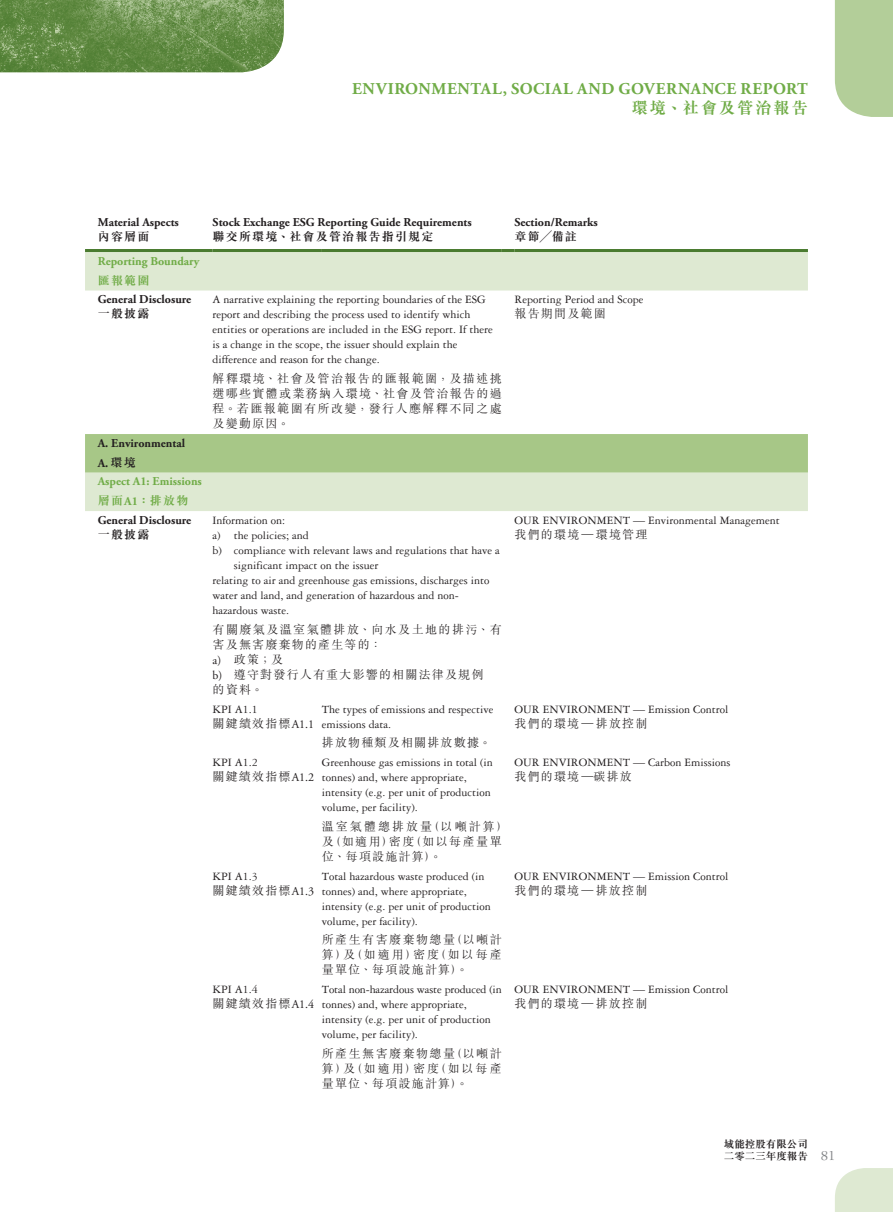
<style>
.page{position:relative;width:893px;height:1212px;background:#fff}
.page>*{position:absolute;margin:0;border:0;box-sizing:border-box;transform-origin:0 0}
.t1{font:700 16.5px "Adobe Garamond Pro";letter-spacing:.035em;color:#70ac47}
.t2{font:700 16.5px "M Sung HK";letter-spacing:.1em;color:#70ac47}
.t3{font:15px "Garamond 3 LT Std";color:#808285}
.t4{font:12px/15px "Garamond 3 LT Std";color:#231f20}
.t5{font:300 12px/15px "M Sung HK";letter-spacing:.1em;color:#231f20;text-align:justify}
.t6{font:700 12px "Adobe Garamond Pro";color:#231f20}
.t7{font:700 12px/19.2px "Adobe Garamond Pro";color:#70ac47}
.t8{font:300 12px/15px "M Sung HK";letter-spacing:.125em;color:#231f20}
.t9{font:700 12px "M Sung HK";letter-spacing:.1em;color:#231f20}
.t10{font:700 12px "M Sung HK";letter-spacing:.1em;color:#70ac47}
.t11{font:700 10.5px/12.6px "M Sung HK";color:#231f20}
.s1{color:#231f20}
.s2{font-family:"M Sung HK";color:#231f20}
.s3{font-family:"Adobe Garamond Pro"}
.s4{font-family:"Adobe Garamond Pro";font-weight:400}
</style>
<div class="page">
<div style="left:835px;top:0;width:58px;height:117px;background:#b3ce99"></div>
<svg style="left:835px;top:1168px;width:58px;height:44px;background:#e0ead5"></svg>
<img style="left:0;top:0;width:284px;height:72px">
<svg style="left:85px;top:252px;width:723px;height:259px"></svg>
<div style="left:85px;top:434px;width:723px;height:38px;background:#a7c787"></div>
<hr style="left:85px;top:249px;width:128px;height:3px;background:#4a7b30">
<hr style="left:213px;top:249px;width:109px;height:3px;background:#4a7b30">
<hr style="left:322px;top:249px;width:180px;height:3px;background:#4a7b30">
<svg style="left:502px;top:249px;width:12px;height:3px"></svg>
<hr style="left:514px;top:249px;width:294px;height:3px;background:#4a7b30">
<h1 class="t1" style="left:352px;top:79px;width:457px">Environmental, Social and Governance Report</h1>
<h1 class="t2" style="left:631px;top:100px;width:178px">環境、社會及管治報告</h1>
<p class="t6" style="left:98px;top:215px;width:83px">Material Aspects</p>
<p class="t6" style="left:213px;top:215px;width:261px">Stock Exchange ESG Reporting Guide Requirements</p>
<p class="t6" style="left:514px;top:215px;width:85px">Section/Remarks</p>
<p class="t9" style="left:98px;top:231px;width:53px">內容層面</p>
<p class="t9" style="left:213px;top:231px;width:222px">聯交所環境、社會及管治報告指引規定</p>
<p class="t9" style="left:514px;top:231px;width:64px">章節╱備註</p>
<p class="t7" style="left:98px;top:252px;width:104px">Reporting Boundary</p>
<p class="t10" style="left:98px;top:274px;width:53px">匯報範圍</p>
<p class="t6" style="left:98px;top:293px;width:95px">General Disclosure</p>
<p class="t9" style="left:98px;top:308px;width:53px">一般披露</p>
<p class="t4" style="left:213px;top:292px;width:282px">A narrative explaining the reporting boundaries of the ESG report and describing the process used to identify which entities or operations are included in the ESG report. If there is a change in the scope, the issuer should explain the difference and reason for the change.</p>
<p class="t4" style="left:514px;top:292px;width:130px">Reporting Period and Scope</p>
<p class="t5" style="left:514px;top:306px;width:93px">報告期間及範圍</p>
<p class="t7" style="left:98px;top:434px;width:106px"><span class="s1">A. Environmental<br>a.</span> <span class="s2">環境<br></span>Aspect A1: Emissions</p>
<p class="t10" style="left:98px;top:495px;width:92px">層面<span class="s3">a1</span>：排放物</p>
<p class="t6" style="left:98px;top:513px;width:95px">General Disclosure</p>
<p class="t9" style="left:98px;top:528px;width:53px">一般披露</p>
<p class="t5" style="left:213px;top:371px;width:291px">解釋環境、社會及管治報告的匯報範圍，及描述挑選哪些實體或業務納入環境、社會及管治報告的過程。若匯報範圍有所改變，發行人應解釋不同之處及變動原因。</p>
<p class="t4" style="left:213px;top:513px;width:74px">Information on:</p>
<p class="t4" style="left:213px;top:528px;width:98px">a) the policies; and</p>
<p class="t4" style="left:213px;top:543px;width:289px">b) compliance with relevant laws and regulations that have a</p>
<p class="t4" style="left:234px;top:558px;width:146px">significant impact on the issuer</p>
<p class="t4" style="left:213px;top:573px;width:278px">relating to air and greenhouse gas emissions, discharges into</p>
<p class="t4" style="left:213px;top:588px;width:248px">water and land, and generation of hazardous and non-</p>
<p class="t4" style="left:213px;top:603px;width:78px">hazardous waste.</p>
<p class="t4" style="left:514px;top:513px;width:267px">OUR ENVIRONMENT — Environmental Management</p>
<p class="t5" style="left:514px;top:526px;width:134px">我們的環境<sup>—</sup>環境管理</p>
<p class="t5" style="left:213px;top:621px;width:291px;text-align:left">有關廢氣及溫室氣體排放、向水及土地的排污、有害及無害廢棄物的產生等的：<br><span class="s4">a)</span> 政策；及<br><span class="s4">b)</span> 遵守對發行人有重大影響的相關法律及規例<br>的資料。</p>
<p class="t4" style="left:213px;top:701px;width:47px">KPI A1.1</p>
<p class="t5" style="left:213px;top:715px;width:103px">關鍵績效指標<span class="s4">A1.1</span></p>
<p class="t4" style="left:322px;top:701px;width:173px">The types of emissions and respective emissions data.</p>
<p class="t4" style="left:514px;top:701px;width:216px">OUR ENVIRONMENT — Emission Control</p>
<p class="t5" style="left:514px;top:715px;width:134px">我們的環境<sup>—</sup>排放控制</p>
<p class="t4" style="left:213px;top:755px;width:47px">KPI A1.2</p>
<p class="t5" style="left:213px;top:768px;width:103px">關鍵績效指標<span class="s4">A1.2</span></p>
<p class="t4" style="left:213px;top:868px;width:47px">KPI A1.3</p>
<p class="t5" style="left:213px;top:882px;width:103px">關鍵績效指標<span class="s4">A1.3</span></p>
<p class="t5" style="left:322px;top:735px;width:171px">排放物種類及相關排放數據。</p>
<p class="t4" style="left:322px;top:755px;width:172px">Greenhouse gas emissions in total (in tonnes) and, where appropriate, intensity (e.g. per unit of production volume, per facility).</p>
<p class="t4" style="left:514px;top:755px;width:218px">OUR ENVIRONMENT — Carbon Emissions</p>
<p class="t5" style="left:514px;top:768px;width:119px">我們的環境<sup>—</sup>碳排放</p>
<p class="t8" style="left:322px;top:818px;width:187px">溫室氣體總排放量（以噸計算）及（如適用）密度（如以每產量單位、每項設施計算）。</p>
<p class="t4" style="left:322px;top:868px;width:170px">Total hazardous waste produced (in tonnes) and, where appropriate, intensity (e.g. per unit of production volume, per facility).</p>
<p class="t4" style="left:514px;top:868px;width:216px">OUR ENVIRONMENT — Emission Control</p>
<p class="t5" style="left:514px;top:882px;width:134px">我們的環境<sup>—</sup>排放控制</p>
<p class="t5" style="left:322px;top:932px;width:181px">所產生有害廢棄物總量（以噸計算）及（如適用）密度（如以每產量單位、每項設施計算）。</p>
<p class="t4" style="left:213px;top:982px;width:47px">KPI A1.4</p>
<p class="t5" style="left:213px;top:995px;width:103px">關鍵績效指標<span class="s4">A1.4</span></p>
<p class="t4" style="left:322px;top:982px;width:181px">Total non-hazardous waste produced (in tonnes) and, where appropriate, intensity (e.g. per unit of production volume, per facility).</p>
<p class="t4" style="left:514px;top:982px;width:216px">OUR ENVIRONMENT — Emission Control</p>
<p class="t5" style="left:514px;top:995px;width:134px">我們的環境<sup>—</sup>排放控制</p>
<p class="t5" style="left:322px;top:1045px;width:181px">所產生無害廢棄物總量（以噸計算）及（如適用）密度（如以每產量單位、每項設施計算）。</p>
<p class="t11" style="left:724px;top:1137px;width:85px">域能控股有限公司二零二三年度報告</p>
<p class="t3" style="left:821px;top:1147px;width:16px">81</p>
</div>
